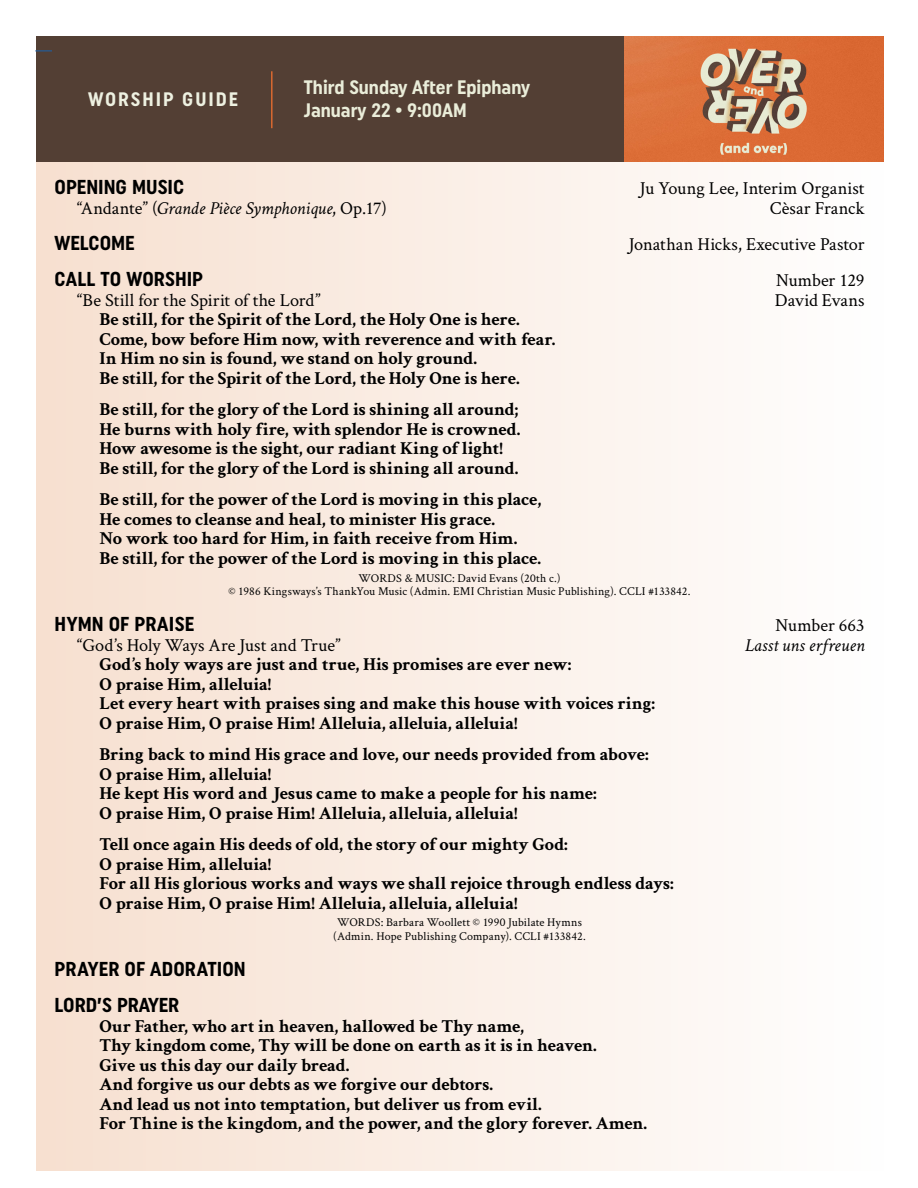
<style>
.page{position:relative;width:918px;height:1188px;background:#fff}
.page>*{position:absolute;margin:0;border:0;box-sizing:border-box;transform-origin:0 0}
.t1{font:700 20.1px/36.2px "Uniform Condensed";color:#000}
.t2{font:700 19.5px/23.4px "Uniform Condensed";color:#eaedd9}
.t3{font:700 19.5px "Uniform Condensed";letter-spacing:.1em;color:#eef1e1}
.t4{font:700 18.3px/19.5px "Crimson Text";letter-spacing:-.01em;color:#000}
.t5{font:18.3px "Crimson Text";color:#000}
.t6{font:italic 18.3px "Crimson Text";letter-spacing:-.005em;color:#000}
.t7{font:12px/13.5px "Crimson Text";letter-spacing:.015em;color:#000;text-align:center}
.s1{font-style:normal}
</style>
<div class="page">
<div style="left:36px;top:36px;width:847px;height:1135px;background:linear-gradient(to right,#f7dfcf,#fefefe)"></div>
<div style="left:36px;top:36px;width:847px;height:126px;background:#533f34"></div>
<svg style="left:36px;top:50px;width:16px;height:1px"></svg>
<img style="left:624px;top:36px;width:259px;height:126px">
<hr style="left:271px;top:71px;width:2px;height:57px;background:#d96930">
<p class="t3" style="left:88px;top:87px;width:151px">WORSHIP GUIDE</p>
<p class="t2" style="left:304px;top:75px;width:228px">Third Sunday After Epiphany<br>January 22 • 9:00AM</p>
<p class="t1" style="left:55px;top:169px;width:131px">OPENING MUSIC</p>
<p class="t5" style="left:640px;top:176px;width:226px">Ju Young Lee, Interim Organist</p>
<p class="t6" style="left:77px;top:198px;width:311px"><span class="s1">“Andante” (</span>Grande Pièce Symphonique<span class="s1">, Op.17)</span></p>
<p class="t5" style="left:770px;top:196px;width:96px">Cèsar Franck</p>
<p class="t1" style="left:55px;top:225px;width:82px">WELCOME</p>
<p class="t5" style="left:629px;top:232px;width:237px">Jonathan Hicks, Executive Pastor</p>
<p class="t1" style="left:55px;top:261px;width:150px">CALL TO WORSHIP</p>
<p class="t5" style="left:776px;top:268px;width:90px">Number 129</p>
<p class="t5" style="left:77px;top:287px;width:245px">“Be Still for the Spirit of the Lord”</p>
<p class="t5" style="left:775px;top:287px;width:91px">David Evans</p>
<p class="t4" style="left:100px;top:309px;width:457px">Be still, for the Spirit of the Lord, the Holy One is here.<br>Come, bow before Him now, with reverence and with fear.<br>In Him no sin is found, we stand on holy ground.<br>Be still, for the Spirit of the Lord, the Holy One is here.</p>
<p class="t4" style="left:100px;top:399px;width:423px">Be still, for the glory of the Lord is shining all around; He burns with holy fire, with splendor He is crowned.<br>How awesome is the sight, our radiant King of light!<br>Be still, for the glory of the Lord is shining all around.</p>
<p class="t4" style="left:100px;top:489px;width:443px">Be still, for the power of the Lord is moving in this place, He comes to cleanse and heal, to minister His grace.<br>No work too hard for Him, in faith receive from Him.<br>Be still, for the power of the Lord is moving in this place.</p>
<p class="t7" style="left:228px;top:570px;width:464px">WORDS &amp; MUSIC: David Evans (20th c.)<br>© 1986 Kingsways’s ThankYou Music (Admin. EMI Christian Music Publishing). CCLI #133842.</p>
<p class="t1" style="left:55px;top:606px;width:141px">HYMN OF PRAISE</p>
<p class="t5" style="left:776px;top:613px;width:91px">Number 663</p>
<p class="t5" style="left:77px;top:632px;width:265px">“God’s Holy Ways Are Just and True”</p>
<p class="t6" style="left:745px;top:634px;width:121px">Lasst uns erfreuen</p>
<p class="t4" style="left:100px;top:654px;width:557px">God’s holy ways are just and true, His promises are ever new:<br>O praise Him, alleluia!<br>Let every heart with praises sing and make this house with voices ring:<br>O praise Him, O praise Him! Alleluia, alleluia, alleluia!</p>
<p class="t4" style="left:100px;top:744px;width:551px">Bring back to mind His grace and love, our needs provided from above:<br>O praise Him, alleluia!<br>He kept His word and Jesus came to make a people for his name:<br>O praise Him, O praise Him! Alleluia, alleluia, alleluia!</p>
<p class="t4" style="left:100px;top:834px;width:576px">Tell once again His deeds of old, the story of our mighty God:<br>O praise Him, alleluia!<br>For all His glorious works and ways we shall rejoice through endless days:<br>O praise Him, O praise Him! Alleluia, alleluia, alleluia!</p>
<p class="t7" style="left:333px;top:915px;width:254px">WORDS: Barbara Woollett © 1990 Jubilate Hymns (Admin. Hope Publishing Company). CCLI #133842.</p>
<p class="t1" style="left:55px;top:951px;width:193px">PRAYER OF ADORATION<br>LORD’S PRAYER</p>
<p class="t4" style="left:100px;top:1016px;width:549px">Our Father, who art in heaven, hallowed be Thy name,<br>Thy kingdom come, Thy will be done on earth as it is in heaven.<br>Give us this day our daily bread.<br>And forgive us our debts as we forgive our debtors.<br>And lead us not into temptation, but deliver us from evil.<br>For Thine is the kingdom, and the power, and the glory forever. Amen.</p>
</div>
